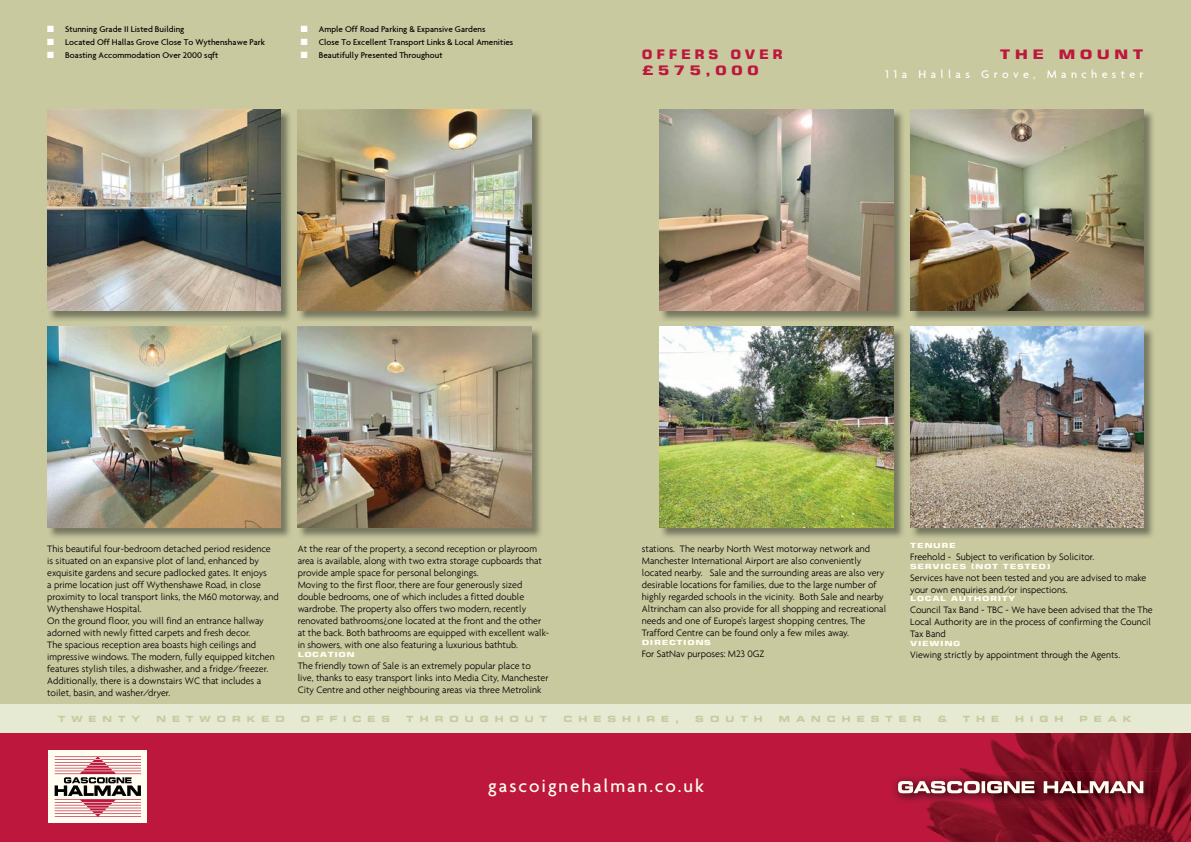
<style>
.page{position:relative;width:1191px;height:842px;background:#fff}
.page>*{position:absolute;margin:0;border:0;box-sizing:border-box;transform-origin:0 0}
.t1{font:500 19px "Agenda";letter-spacing:.1em;color:#fffef0}
.t2{font:700 13px/15.6px "Square 721 BT";letter-spacing:.255em;color:#bd173e;scale:1.1 1}
.t3{font:700 13px "Square 721 BT";letter-spacing:.255em;color:#bd173e;scale:1.3 1}
.t4{font:500 12px "Agenda";letter-spacing:.36em;color:#fff}
.t5{font:300 10px/12px "Agenda";color:#000}
.t6{font:500 9px "Agenda";color:#000}
.t7{font:700 expanded 8.5px "Square 721 BT";letter-spacing:.705em;color:#c9c99f}
.t8{font:700 7px "Square 721 BT";letter-spacing:.06em;color:#fffef0;scale:1.4 1}
.s1{color:#fff}
</style>
<div class="page">
<div style="left:0;top:723px;width:1191px;height:119px;background:#bd173e"></div>
<img style="left:926px;top:733px;width:254px;height:93px">
<img style="left:894px;top:777px;width:32px;height:25px">
<img style="left:926px;top:771px;width:232px;height:37px">
<svg style="left:898px;top:781px;width:81px;height:12px"></svg>
<svg style="left:981px;top:781px;width:4px;height:12px"></svg>
<svg style="left:987px;top:781px;width:47px;height:12px"></svg>
<svg style="left:1043px;top:781px;width:100px;height:12px"></svg>
<div style="left:0;top:0;width:1191px;height:706px;background:#c9c99f"></div>
<div style="left:0;top:705px;width:1191px;height:28px;background:#e6ead3"></div>
<div style="left:49px;top:750px;width:98px;height:73px;background:#fffef0"></div>
<svg style="left:55px;top:756px;width:86px;height:61px"></svg>
<img style="left:49px;top:111px;width:241px;height:210px">
<img style="left:47px;top:110px;width:234px;height:201px">
<img style="left:299px;top:110px;width:242px;height:211px">
<img style="left:298px;top:110px;width:233px;height:201px">
<img style="left:49px;top:329px;width:241px;height:209px">
<img style="left:47px;top:327px;width:234px;height:201px">
<img style="left:299px;top:328px;width:242px;height:210px">
<img style="left:298px;top:327px;width:233px;height:201px">
<img style="left:912px;top:110px;width:241px;height:211px">
<img style="left:910px;top:110px;width:233px;height:201px">
<img style="left:661px;top:110px;width:242px;height:211px">
<img style="left:660px;top:110px;width:233px;height:201px">
<img style="left:912px;top:328px;width:241px;height:210px">
<img style="left:910px;top:327px;width:233px;height:201px">
<img style="left:661px;top:328px;width:242px;height:210px">
<img style="left:660px;top:327px;width:233px;height:201px">
<p class="t6" style="left:47px;top:24px;width:139px"><span class="s1">■</span> Stunning Grade II Listed Building</p>
<p class="t6" style="left:47px;top:37px;width:219px"><span class="s1">■</span> Located Off Hallas Grove Close To Wythenshawe Park</p>
<p class="t6" style="left:47px;top:50px;width:173px"><span class="s1">■</span> Boasting Accommodation Over 2000 sqft</p>
<p class="t6" style="left:301px;top:24px;width:186px"><span class="s1">■</span> Ample Off Road Parking &amp; Expansive Gardens</p>
<p class="t6" style="left:301px;top:37px;width:214px"><span class="s1">■</span> Close To Excellent Transport Links &amp; Local Amenities</p>
<p class="t6" style="left:301px;top:50px;width:143px"><span class="s1">■</span> Beautifully Presented Throughout</p>
<h2 class="t2" style="left:642px;top:47px;width:130px">OFFERS OVER £575,000</h2>
<h2 class="t3" style="left:999px;top:47px;width:112px">THE MOUNT</h2>
<p class="t4" style="left:885px;top:67px;width:260px">11a Hallas Grove, Manchester</p>
<p class="t5" style="left:47px;top:543px;width:233px">This beautiful four-bedroom detached period residence is situated on an expansive plot of land, enhanced by exquisite gardens and secure padlocked gates. It enjoys<br>a prime location just off Wythenshawe Road, in close proximity to local transport links, the M60 motorway, and Wythenshawe Hospital.<br>On the ground floor, you will find an entrance hallway adorned with newly fitted carpets and fresh decor.<br>The spacious reception area boasts high ceilings and impressive windows. The modern, fully equipped kitchen features stylish tiles, a dishwasher, and a fridge/freezer.<br>Additionally, there is a downstairs WC that includes a toilet, basin, and washer/dryer.</p>
<p class="t5" style="left:298px;top:543px;width:253px">At the rear of the property, a second reception or playroom area is available, along with two extra storage cupboards that provide ample space for personal belongings.<br>Moving to the first floor, there are four generously sized double bedrooms, one of which includes a fitted double wardrobe. The property also offers two modern, recently renovated bathrooms¿one located at the front and the other at the back. Both bathrooms are equipped with excellent walk&shy;in showers, with one also featuring a luxurious bathtub.</p>
<p class="t8" style="left:298px;top:650px;width:42px">LOCATION</p>
<p class="t5" style="left:298px;top:659px;width:252px">The friendly town of Sale is an extremely popular place to live, thanks to easy transport links into Media City, Manchester<br>City Centre and other neighbouring areas via three Metrolink</p>
<p class="t5" style="left:642px;top:543px;width:246px">stations. The nearby North West motorway network and Manchester International Airport are also conveniently located nearby. Sale and the surrounding areas are also very desirable locations for families, due to the large number of highly regarded schools in the vicinity. Both Sale and nearby Altrincham can also provide for all shopping and recreational needs and one of Europe's largest shopping centres, The Trafford Centre can be found only a few miles away.</p>
<p class="t8" style="left:642px;top:638px;width:51px">DIRECTIONS</p>
<p class="t5" style="left:642px;top:647px;width:124px">For SatNav purposes: M23 0GZ</p>
<p class="t8" style="left:910px;top:542px;width:34px">TENURE</p>
<p class="t5" style="left:910px;top:551px;width:186px">Freehold - Subject to verification by Solicitor.</p>
<p class="t8" style="left:910px;top:562px;width:102px">SERVICES (NOT TESTED)</p>
<p class="t5" style="left:910px;top:571px;width:238px">Services have not been tested and you are advised to make your own enquiries and/or inspections.</p>
<p class="t8" style="left:910px;top:594px;width:77px">LOCAL AUTHORITY</p>
<p class="t5" style="left:910px;top:604px;width:244px">Council Tax Band - TBC - We have been advised that the The<br>Local Authority are in the process of confirming the Council<br>Tax Band</p>
<p class="t8" style="left:910px;top:639px;width:37px">VIEWING</p>
<p class="t5" style="left:910px;top:648px;width:211px">Viewing strictly by appointment through the Agents.</p>
<p class="t7" style="left:58px;top:714px;width:84px">TWENTY</p>
<p class="t7" style="left:156px;top:714px;width:130px">NETWORKED</p>
<p class="t7" style="left:301px;top:714px;width:91px">OFFICES</p>
<p class="t7" style="left:406px;top:714px;width:143px">THROUGHOUT</p>
<p class="t7" style="left:563px;top:714px;width:117px">CHESHIRE,</p>
<p class="t7" style="left:695px;top:714px;width:69px">SOUTH</p>
<p class="t7" style="left:779px;top:714px;width:144px">MANCHESTER</p>
<p class="t7" style="left:937px;top:714px;width:10px">&amp;</p>
<p class="t7" style="left:962px;top:714px;width:38px">THE</p>
<p class="t7" style="left:1015px;top:714px;width:50px">HIGH</p>
<p class="t7" style="left:1079px;top:714px;width:54px">PEAK</p>
<h1 class="t1" style="left:488px;top:774px;width:217px">gascoignehalman.co.uk</h1>
</div>
